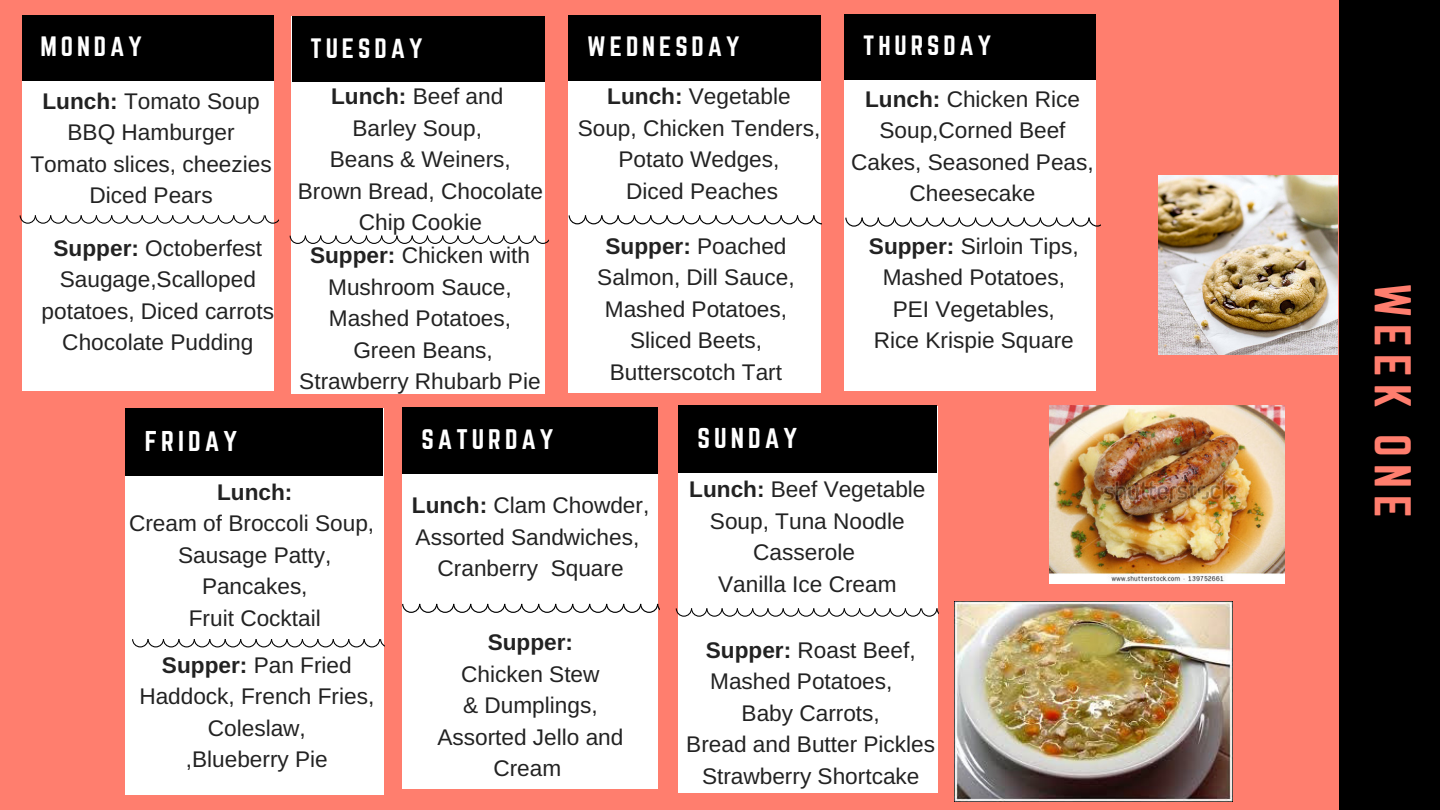
<style>
.page{position:relative;width:1440px;height:810px;background:#ff7e6e}
.page>*{position:absolute;margin:0;border:0;box-sizing:border-box;transform-origin:0 0}
.t1{font:45.3px "Norwester";letter-spacing:.16em;color:#ff7e6e}
.t2{font:25.2px "Norwester";letter-spacing:.16em;color:#fff}
.t3{font:25.1px "Norwester";letter-spacing:.16em;color:#fff}
.t4{font:24.9px "Norwester";letter-spacing:.16em;color:#fff}
.t5{font:24.6px "Norwester";letter-spacing:.16em;color:#fff}
.t6{font:24.5px "Norwester";letter-spacing:.16em;color:#fff}
.t7{font:22.6px/31.5px "Arimo";color:#222;text-align:center}
.t8{font:700 22.6px "Arimo";color:#222}
.s1{font-weight:700}
</style>
<div class="page">
<div style="left:22px;top:15px;width:252px;height:376px;background:#fff"></div>
<div style="left:22px;top:15px;width:252px;height:66px;background:#000"></div>
<div style="left:292px;top:16px;width:253px;height:378px;background:#fff"></div>
<div style="left:292px;top:16px;width:252px;height:66px;background:#000"></div>
<div style="left:569px;top:15px;width:252px;height:377px;background:#fff"></div>
<div style="left:569px;top:15px;width:252px;height:66px;background:#000"></div>
<div style="left:845px;top:14px;width:251px;height:377px;background:#fff"></div>
<div style="left:845px;top:14px;width:251px;height:66px;background:#000"></div>
<div style="left:402px;top:407px;width:256px;height:382px;background:#fff"></div>
<div style="left:402px;top:407px;width:256px;height:67px;background:#000"></div>
<div style="left:125px;top:408px;width:259px;height:386px;background:#fff"></div>
<div style="left:125px;top:408px;width:258px;height:68px;background:#000"></div>
<div style="left:678px;top:406px;width:259px;height:387px;background:#fff"></div>
<div style="left:678px;top:406px;width:259px;height:67px;background:#000"></div>
<div style="left:1340px;top:0;width:100px;height:810px;background:#000"></div>
<svg style="left:20px;top:215px;width:258px;height:9px"></svg>
<svg style="left:290px;top:236px;width:258px;height:8px"></svg>
<svg style="left:569px;top:215px;width:252px;height:9px"></svg>
<svg style="left:845px;top:218px;width:255px;height:9px"></svg>
<svg style="left:132px;top:639px;width:253px;height:8px"></svg>
<svg style="left:402px;top:604px;width:257px;height:9px"></svg>
<svg style="left:676px;top:608px;width:263px;height:9px"></svg>
<img style="left:1159px;top:176px;width:179px;height:179px">
<img style="left:955px;top:602px;width:278px;height:200px">
<img style="left:1049px;top:406px;width:236px;height:178px">
<p class="t6" style="left:40px;top:35px;width:103px">MONDAY</p>
<p class="t5" style="left:310px;top:36px;width:113px">TUESDAY</p>
<p class="t5" style="left:587px;top:35px;width:154px">WEDNESDAY</p>
<p class="t6" style="left:863px;top:34px;width:129px">THURSDAY</p>
<p class="t7" style="left:30px;top:85px;width:243px"><span class="s1">Lunch:</span> Tomato Soup<br>BBQ Hamburger<br>Tomato slices, cheezies<br>Diced Pears</p>
<p class="t7" style="left:42px;top:232px;width:234px"><span class="s1">Supper:</span> Octoberfest<br>Saugage,Scalloped potatoes, Diced carrots<br>Chocolate Pudding</p>
<p class="t7" style="left:298px;top:81px;width:247px"><span class="s1">Lunch:</span> Beef and<br>Barley Soup,<br>Beans &amp; Weiners,<br>Brown Bread, Chocolate<br>Chip Cookie<br><span class="s1">Supper:</span> Chicken with<br>Mushroom Sauce,<br>Mashed Potatoes,<br>Green Beans,<br>Strawberry Rhubarb Pie</p>
<p class="t7" style="left:578px;top:81px;width:244px"><span class="s1">Lunch:</span> Vegetable<br>Soup, Chicken Tenders,<br>Potato Wedges,<br>Diced Peaches</p>
<p class="t7" style="left:597px;top:230px;width:199px"><span class="s1">Supper:</span> Poached<br>Salmon, Dill Sauce,<br>Mashed Potatoes,<br>Sliced Beets,<br>Butterscotch Tart</p>
<p class="t3" style="left:145px;top:429px;width:94px">FRIDAY</p>
<p class="t4" style="left:421px;top:427px;width:134px">SATURDAY</p>
<p class="t2" style="left:697px;top:426px;width:101px">SUNDAY</p>
<p class="t7" style="left:851px;top:83px;width:244px"><span class="s1">Lunch:</span> Chicken Rice<br>Soup,Corned Beef<br>Cakes, Seasoned Peas,<br>Cheesecake</p>
<p class="t7" style="left:869px;top:230px;width:211px"><span class="s1">Supper:</span> Sirloin Tips,<br>Mashed Potatoes,<br>PEI Vegetables,<br>Rice Krispie Square</p>
<p class="t8" style="left:217px;top:479px;width:77px">Lunch:</p>
<p class="t7" style="left:129px;top:507px;width:247px">Cream of Broccoli Soup,<br>Sausage Patty,<br>Pancakes,<br>Fruit Cocktail</p>
<p class="t7" style="left:139px;top:649px;width:237px"><span class="s1">Supper:</span> Pan Fried<br>Haddock, French Fries,<br>Coleslaw,<br>,Blueberry Pie</p>
<p class="t7" style="left:412px;top:489px;width:239px"><span class="s1">Lunch:</span> Clam Chowder,<br>Assorted Sandwiches,<br>Cranberry Square</p>
<p class="t8" style="left:488px;top:630px;width:87px">Supper:</p>
<p class="t7" style="left:437px;top:658px;width:188px">Chicken Stew<br>&amp; Dumplings,<br>Assorted Jello and<br>Cream</p>
<p class="t7" style="left:689px;top:474px;width:238px"><span class="s1">Lunch:</span> Beef Vegetable<br>Soup, Tuna Noodle<br>Casserole<br>Vanilla Ice Cream</p>
<p class="t7" style="left:706px;top:634px;width:211px"><span class="s1">Supper:</span> Roast Beef,</p>
<p class="t7" style="left:710px;top:666px;width:184px">Mashed Potatoes,</p>
<p class="t7" style="left:742px;top:697px;width:140px">Baby Carrots,</p>
<p class="t7" style="left:686px;top:729px;width:250px">Bread and Butter Pickles</p>
<p class="t7" style="left:702px;top:760px;width:219px">Strawberry Shortcake</p>
<h1 class="t1" style="left:1414px;top:283px;width:236px;rotate:90deg">WEEK ONE</h1>
</div>
